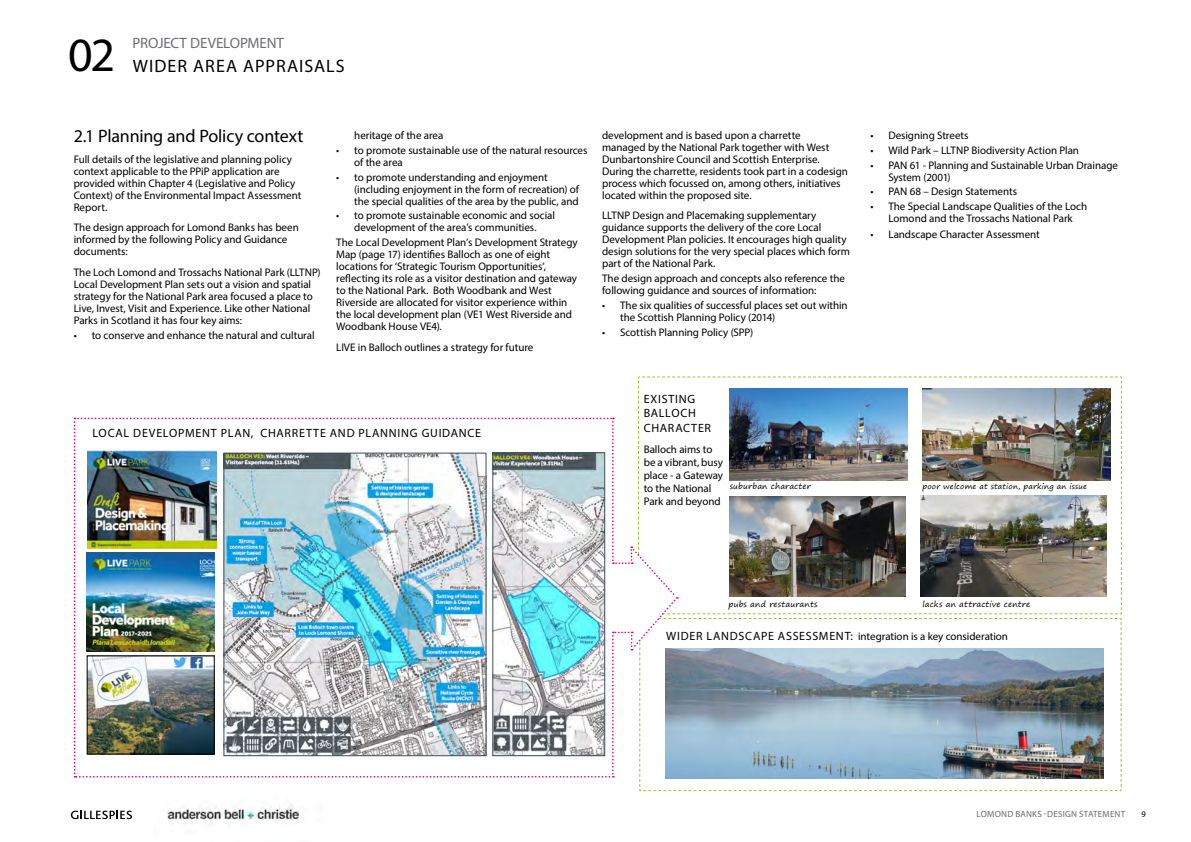
<style>
.page{position:relative;width:1191px;height:842px;background:#fff}
.page>*{position:absolute;margin:0;border:0;box-sizing:border-box;transform-origin:0 0}
.t1{font:48px "Myriad Pro";color:#000}
.t2{font:18px "Myriad Pro";letter-spacing:-.01em;color:#000}
.t3{font:18px "Myriad Pro";letter-spacing:.055em;color:#000}
.t4{font:15px "Myriad Pro";letter-spacing:-.005em;color:#6d6e71}
.t5{font:12px/14.4px "Myriad Pro";letter-spacing:.065em;color:#000}
.t6{font:11px/12px "Myriad Pro";letter-spacing:-.005em;color:#000}
.t7{font:9px "Myriad Pro";letter-spacing:.025em;color:#6d6e71}
.t8{font:8.5px "Myriad Pro";color:#000}
.t9{font:8px "Segoe Print";letter-spacing:.02em;color:#000}
.t10{font:7.5px "Segoe Print";letter-spacing:.025em;color:#000}
.s1{font-size:12px}
</style>
<div class="page">
<svg style="left:71px;top:811px;width:61px;height:8px"></svg>
<img style="left:167px;top:804px;width:133px;height:20px">
<svg style="left:74px;top:376px;width:1047px;height:415px"></svg>
<img style="left:226px;top:455px;width:258px;height:299px">
<div style="left:224px;top:453px;width:262px;height:303px;border:1px solid #3e515b"></div>
<img style="left:494px;top:455px;width:109px;height:299px">
<div style="left:492px;top:453px;width:113px;height:303px;border:1px solid #3e515b"></div>
<img style="left:87px;top:451px;width:129px;height:98px">
<img style="left:87px;top:553px;width:127px;height:98px">
<img style="left:89px;top:658px;width:123px;height:94px">
<div style="left:87px;top:656px;width:127px;height:98px;border:1px solid #000"></div>
<img style="left:665px;top:648px;width:438px;height:131px">
<img style="left:920px;top:495px;width:186px;height:101px">
<img style="left:729px;top:496px;width:176px;height:100px">
<img style="left:922px;top:388px;width:188px;height:93px">
<img style="left:729px;top:388px;width:179px;height:93px">
<h1 class="t1" style="left:68px;top:26px;width:48px">02</h1>
<h3 class="t4" style="left:133px;top:34px;width:153px">PROJECT DEVELOPMENT</h3>
<h2 class="t3" style="left:133px;top:55px;width:214px">WIDER AREA APPRAISALS</h2>
<h2 class="t2" style="left:74px;top:125px;width:231px">2.1 Planning and Policy context</h2>
<p class="t6" style="left:74px;top:153px;width:229px">Full details of the legislative and planning policy context applicable to the PPiP application are provided within Chapter 4 (Legislative and Policy Context) of the Environmental Impact Assessment Report.</p>
<p class="t6" style="left:74px;top:221px;width:226px">The design approach for Lomond Banks has been informed by the following Policy and Guidance documents:</p>
<p class="t6" style="left:74px;top:266px;width:248px">The Loch Lomond and Trossachs National Park (LLTNP)<br>Local Development Plan sets out a vision and spatial strategy for the National Park area focused a place to Live, Invest, Visit and Experience. Like other National Parks in Scotland it has four key aims:</p>
<p class="t6" style="left:74px;top:329px;width:242px">• to conserve and enhance the natural and cultural</p>
<p class="t6" style="left:354px;top:129px;width:91px">heritage of the area</p>
<p class="t6" style="left:354px;top:144px;width:235px;text-indent:-18px">• to promote sustainable use of the natural resources of the area</p>
<p class="t6" style="left:354px;top:171px;width:226px;text-indent:-18px">• to promote understanding and enjoyment (including enjoyment in the form of recreation) of the special qualities of the area by the public, and</p>
<p class="t6" style="left:336px;top:209px;width:220px;text-align:center">• to promote sustainable economic and social development of the area’s communities.</p>
<p class="t6" style="left:336px;top:236px;width:243px">The Local Development Plan’s Development Strategy Map (page 17) identifies Balloch as one of eight locations for ‘Strategic Tourism Opportunities’, reflecting its role as a visitor destination and gateway to the National Park. Both Woodbank and West Riverside are allocated for visitor experience within the local development plan (VE1 West Riverside and Woodbank House VE4).</p>
<p class="t6" style="left:336px;top:341px;width:199px">LIVE in Balloch outlines a strategy for future</p>
<p class="t6" style="left:602px;top:129px;width:247px">development and is based upon a charrette<br>managed by the National Park together with West Dunbartonshire Council and Scottish Enterprise.<br>During the charrette, residents took part in a codesign process which focussed on, among others, initiatives located within the proposed site.</p>
<p class="t6" style="left:602px;top:209px;width:249px">LLTNP Design and Placemaking supplementary guidance supports the delivery of the core Local Development Plan policies. It encourages high quality design solutions for the very special places which form part of the National Park.</p>
<p class="t6" style="left:602px;top:272px;width:244px">The design approach and concepts also reference the following guidance and sources of information:</p>
<p class="t6" style="left:620px;top:299px;width:229px;text-indent:-18px">• The six qualities of successful places set out within the Scottish Planning Policy (2014)</p>
<p class="t6" style="left:602px;top:326px;width:153px">• Scottish Planning Policy (SPP)</p>
<p class="t5" style="left:92px;top:425px;width:390px">LOCAL DEVELOPMENT PLAN, CHARRETTE AND PLANNING GUIDANCE</p>
<p class="t5" style="left:644px;top:391px;width:69px">EXISTING<br>BALLOCH<br>CHARACTER</p>
<p class="t6" style="left:643px;top:442px;width:81px;line-height:13px">Balloch aims to be a vibrant, busy place - a Gateway to the National<br>Park and beyond</p>
<p class="t9" style="left:729px;top:479px;width:83px">suburban character</p>
<p class="t6" style="left:870px;top:129px;width:100px">• Designing Streets</p>
<p class="t6" style="left:870px;top:144px;width:210px">• Wild Park – LLTNP Biodiversity Action Plan</p>
<p class="t6" style="left:888px;top:159px;width:231px;text-indent:-18px">• PAN 61 - Planning and Sustainable Urban Drainage<br>System (2001)</p>
<p class="t6" style="left:870px;top:186px;width:148px">• PAN 68 – Design Statements</p>
<p class="t6" style="left:870px;top:200px;width:218px;text-align:center">• The Special Landscape Qualities of the Loch<br>Lomond and the Trossachs National Park</p>
<p class="t6" style="left:870px;top:228px;width:171px">• Landscape Character Assessment</p>
<p class="t10" style="left:922px;top:480px;width:166px">poor welcome at station, parking an issue</p>
<p class="t9" style="left:728px;top:597px;width:90px">pubs and restaurants</p>
<p class="t9" style="left:922px;top:597px;width:109px">lacks an attractive centre</p>
<p class="t6" style="left:666px;top:630px;width:343px"><span class="s1">WIDER LANDSCAPE ASSESSMENT:</span> integration is a key consideration</p>
<p class="t7" style="left:976px;top:809px;width:150px">LOMOND BANKS -DESIGN STATEMENT</p>
<p class="t8" style="left:1141px;top:809px;width:6px">9</p>
</div>
